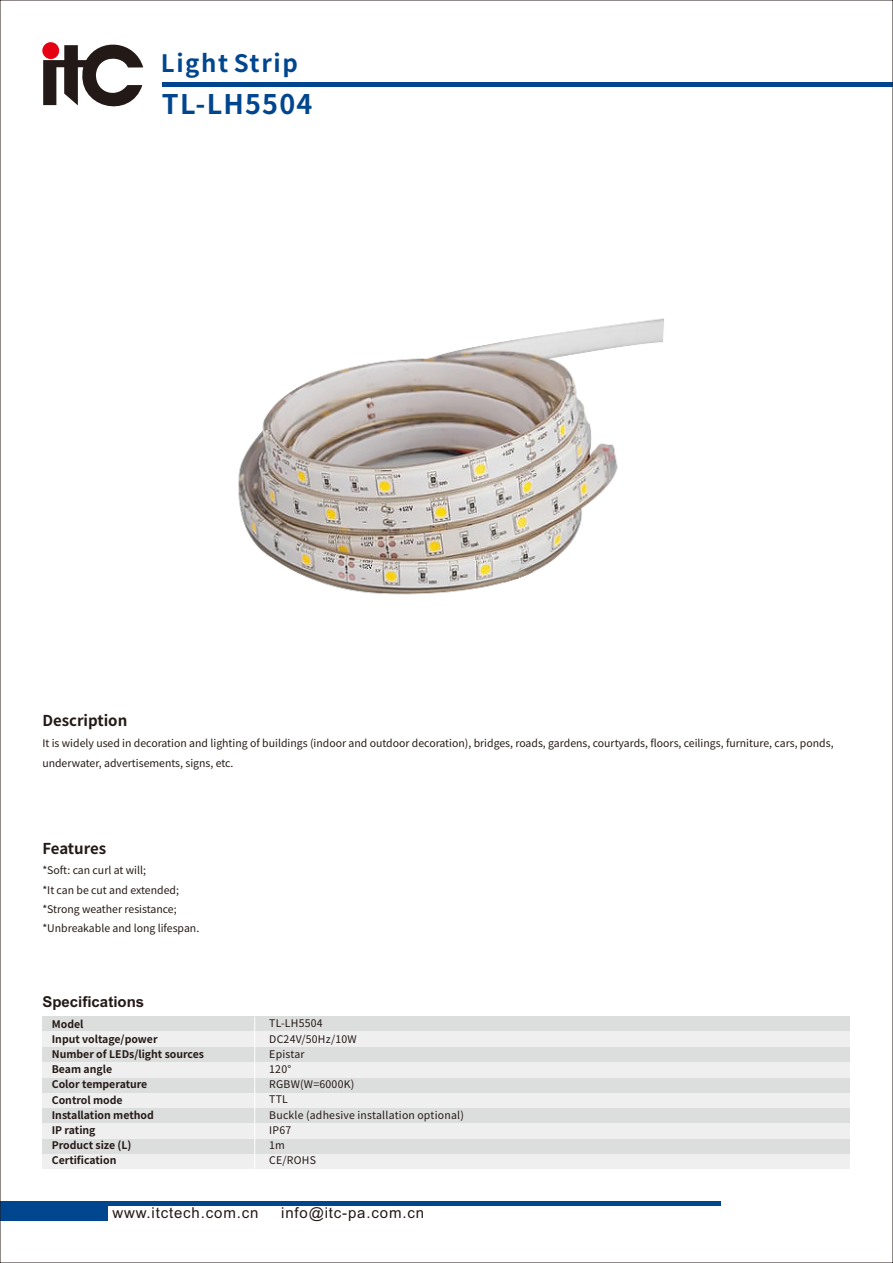
<style>
.page{position:relative;width:893px;height:1263px;background:#fff}
.page>*{position:absolute;margin:0;border:0;box-sizing:border-box;transform-origin:0 0}
.t1{font:700 27px "Source Han Sans SC";letter-spacing:.045em;color:#00468e}
.t2{font:700 24px "Source Han Sans SC";letter-spacing:.07em;color:#00468e}
.t3{font:15px "Arial";letter-spacing:.055em;color:#231916}
.t4{font:700 15px "Source Han Sans SC";color:#231916}
.t5{font:700 15px "Arial";color:#231916}
.t6{font:10.5px/19.2px "Source Han Sans SC";color:#231916}
.t7{font:700 10.5px/15.1px "Source Han Sans SC";color:#231916}
.t8{font:10.5px/15.1px "Source Han Sans SC";letter-spacing:.02em;color:#231916}
</style>
<div class="page">
<hr style="left:0;top:1202px;width:720px;height:4px;background:#00468e">
<div style="left:0;top:1202px;width:108px;height:18px;background:#00468e"></div>
<hr style="left:163px;top:82px;width:730px;height:4px;background:#00468e">
<div style="left:42px;top:1016px;width:808px;height:153px;background:#efeff0"></div>
<div style="left:42px;top:1139px;width:808px;height:15px;background:#dcdddd"></div>
<svg style="left:43px;top:42px;width:100px;height:65px"></svg>
<div style="left:42px;top:1016px;width:808px;height:15px;background:#dcdddd"></div>
<div style="left:42px;top:1047px;width:808px;height:15px;background:#dcdddd"></div>
<div style="left:42px;top:1078px;width:808px;height:14px;background:#dcdddd"></div>
<div style="left:42px;top:1108px;width:808px;height:15px;background:#dcdddd"></div>
<hr style="left:254px;top:1016px;width:1px;height:153px;background:#fff">
<img style="left:238px;top:318px;width:426px;height:277px">
<h2 class="t2" style="left:161px;top:51px;width:138px">Light Strip</h2>
<h1 class="t1" style="left:162px;top:90px;width:152px">TL-LH5504</h1>
<h3 class="t4" style="left:42px;top:712px;width:86px">Description</h3>
<p class="t6" style="left:42px;top:733px;width:793px;line-height:20.1px">It is widely used in decoration and lighting of buildings (indoor and outdoor decoration), bridges, roads, gardens, courtyards, floors, ceilings, furniture, cars, ponds, underwater, advertisements, signs, etc.</p>
<h3 class="t4" style="left:42px;top:840px;width:65px">Features</h3>
<p class="t6" style="left:42px;top:861px;width:158px">* Soft: can curl at will;<br>* It can be cut and extended;<br>* Strong weather resistance;<br>* Unbreakable and long lifespan.</p>
<h3 class="t5" style="left:42px;top:996px;width:103px">Specifications</h3>
<p class="t7" style="left:52px;top:1016px;width:154px">Model<br>Input voltage/power<br>Number of LEDs/light sources<br>Beam angle<br>Color temperature<br>Control mode<br>Installation method<br>IP rating<br>Product size (L)<br>Certification</p>
<p class="t8" style="left:269px;top:1016px;width:196px">TL-LH5504<br>DC24V/50Hz/10W<br>Epistar<br>120°<br>RGBW(W=6000K)<br>TTL<br>Buckle (adhesive installation optional)<br>IP67<br>1m<br>CE/ROHS</p>
<h3 class="t3" style="left:112px;top:1207px;width:147px">www.itctech.com.cn</h3>
<h3 class="t3" style="left:281px;top:1207px;width:144px">info@itc-pa.com.cn</h3>
</div>
